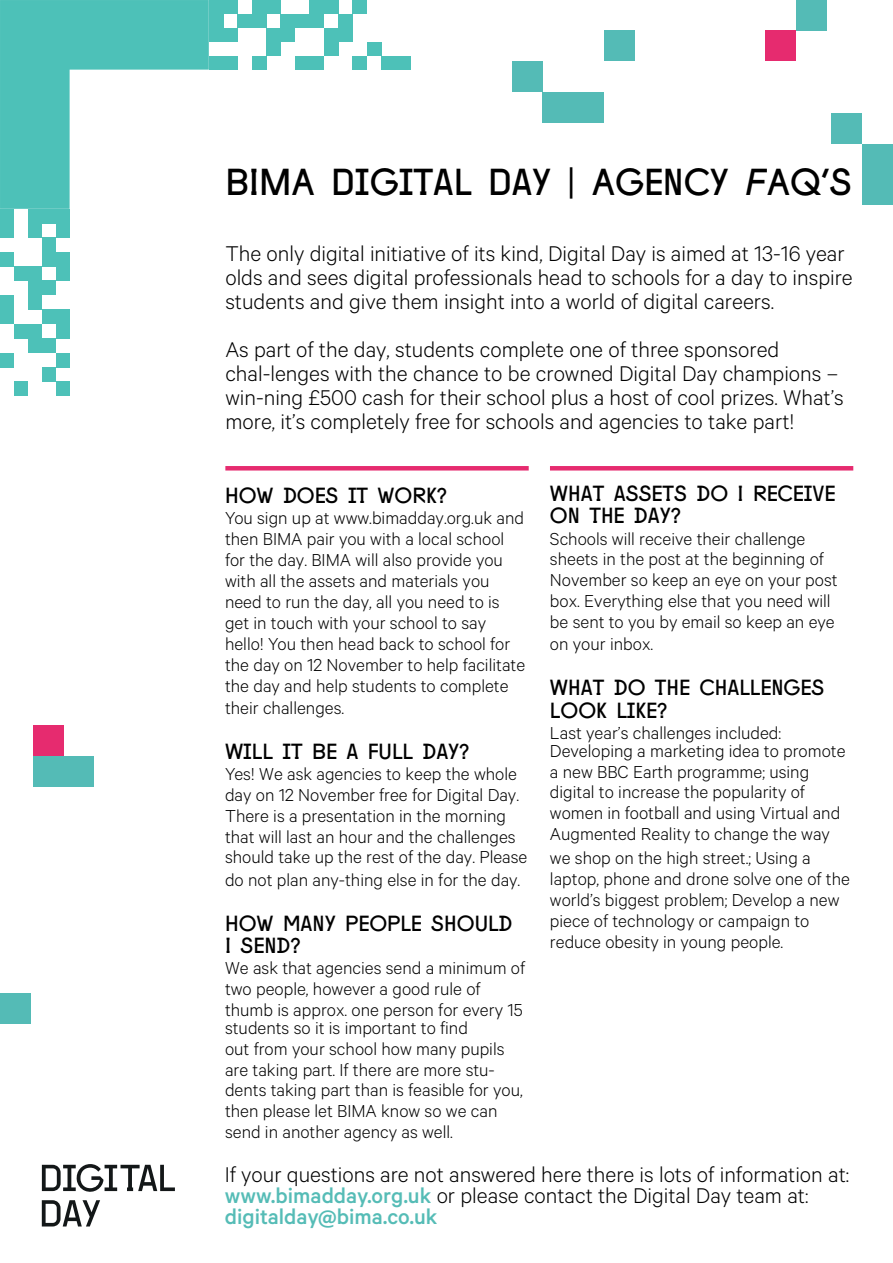
<style>
.page{position:relative;width:893px;height:1263px;background:#fff}
.page>*{position:absolute;margin:0;border:0;box-sizing:border-box;transform-origin:0 0}
.t1{font:36px "Fugue Head";color:#000}
.t2{font:300 24px/24px "Calibre";color:#000}
.t3{font:21px/22.5px "Fugue Head";color:#000}
.t4{font:300 19.5px/20.9px "Calibre";color:#000}
.s1{font-weight:500;color:#55bcb6}
</style>
<div class="page">
<svg style="left:0;top:0;width:209px;height:209px"></svg>
<div style="left:266px;top:42px;width:15px;height:14px;background:#4dc1b8"></div>
<div style="left:252px;top:56px;width:14px;height:14px;background:#4dc1b8"></div>
<div style="left:223px;top:56px;width:15px;height:14px;background:#4dc1b8"></div>
<div style="left:209px;top:56px;width:14px;height:14px;background:#4dc1b8"></div>
<div style="left:295px;top:56px;width:15px;height:14px;background:#4dc1b8"></div>
<div style="left:324px;top:42px;width:14px;height:14px;background:#4dc1b8"></div>
<div style="left:310px;top:56px;width:14px;height:14px;background:#4dc1b8"></div>
<div style="left:353px;top:56px;width:14px;height:14px;background:#4dc1b8"></div>
<div style="left:367px;top:42px;width:15px;height:14px;background:#4dc1b8"></div>
<div style="left:382px;top:56px;width:14px;height:14px;background:#4dc1b8"></div>
<div style="left:396px;top:56px;width:14px;height:14px;background:#4dc1b8"></div>
<div style="left:209px;top:0;width:14px;height:14px;background:#4dc1b8"></div>
<div style="left:223px;top:0;width:15px;height:14px;background:#4dc1b8"></div>
<div style="left:252px;top:0;width:14px;height:14px;background:#4dc1b8"></div>
<div style="left:209px;top:14px;width:14px;height:14px;background:#4dc1b8"></div>
<div style="left:238px;top:14px;width:14px;height:14px;background:#4dc1b8"></div>
<div style="left:252px;top:14px;width:14px;height:14px;background:#4dc1b8"></div>
<div style="left:266px;top:0;width:15px;height:14px;background:#4dc1b8"></div>
<div style="left:281px;top:14px;width:14px;height:14px;background:#4dc1b8"></div>
<div style="left:266px;top:28px;width:15px;height:14px;background:#4dc1b8"></div>
<div style="left:281px;top:28px;width:14px;height:14px;background:#4dc1b8"></div>
<div style="left:353px;top:0;width:14px;height:14px;background:#4dc1b8"></div>
<div style="left:310px;top:0;width:14px;height:14px;background:#4dc1b8"></div>
<div style="left:295px;top:14px;width:15px;height:14px;background:#4dc1b8"></div>
<div style="left:310px;top:14px;width:14px;height:14px;background:#4dc1b8"></div>
<div style="left:324px;top:0;width:14px;height:14px;background:#4dc1b8"></div>
<div style="left:338px;top:14px;width:15px;height:14px;background:#4dc1b8"></div>
<div style="left:324px;top:28px;width:14px;height:14px;background:#4dc1b8"></div>
<div style="left:338px;top:28px;width:15px;height:14px;background:#4dc1b8"></div>
<div style="left:209px;top:28px;width:14px;height:14px;background:#4dc1b8"></div>
<div style="left:223px;top:28px;width:15px;height:14px;background:#4dc1b8"></div>
<div style="left:14px;top:266px;width:14px;height:15px;background:#4dc1b8"></div>
<div style="left:0;top:252px;width:14px;height:14px;background:#4dc1b8"></div>
<div style="left:0;top:223px;width:14px;height:15px;background:#4dc1b8"></div>
<div style="left:0;top:209px;width:14px;height:14px;background:#4dc1b8"></div>
<div style="left:0;top:295px;width:14px;height:15px;background:#4dc1b8"></div>
<div style="left:14px;top:324px;width:14px;height:14px;background:#4dc1b8"></div>
<div style="left:0;top:310px;width:14px;height:14px;background:#4dc1b8"></div>
<div style="left:0;top:353px;width:14px;height:14px;background:#4dc1b8"></div>
<div style="left:42px;top:367px;width:14px;height:15px;background:#4dc1b8"></div>
<div style="left:14px;top:382px;width:14px;height:14px;background:#4dc1b8"></div>
<div style="left:56px;top:382px;width:14px;height:14px;background:#4dc1b8"></div>
<div style="left:56px;top:209px;width:14px;height:14px;background:#4dc1b8"></div>
<div style="left:56px;top:223px;width:14px;height:15px;background:#4dc1b8"></div>
<div style="left:56px;top:252px;width:14px;height:14px;background:#4dc1b8"></div>
<div style="left:42px;top:209px;width:14px;height:14px;background:#4dc1b8"></div>
<div style="left:42px;top:238px;width:14px;height:14px;background:#4dc1b8"></div>
<div style="left:42px;top:252px;width:14px;height:14px;background:#4dc1b8"></div>
<div style="left:56px;top:266px;width:14px;height:15px;background:#4dc1b8"></div>
<div style="left:42px;top:281px;width:14px;height:14px;background:#4dc1b8"></div>
<div style="left:28px;top:266px;width:14px;height:15px;background:#4dc1b8"></div>
<div style="left:28px;top:281px;width:14px;height:14px;background:#4dc1b8"></div>
<div style="left:56px;top:353px;width:14px;height:14px;background:#4dc1b8"></div>
<div style="left:56px;top:310px;width:14px;height:14px;background:#4dc1b8"></div>
<div style="left:28px;top:295px;width:14px;height:15px;background:#4dc1b8"></div>
<div style="left:42px;top:310px;width:14px;height:14px;background:#4dc1b8"></div>
<div style="left:56px;top:324px;width:14px;height:14px;background:#4dc1b8"></div>
<div style="left:42px;top:338px;width:14px;height:15px;background:#4dc1b8"></div>
<div style="left:28px;top:324px;width:14px;height:14px;background:#4dc1b8"></div>
<div style="left:28px;top:338px;width:14px;height:15px;background:#4dc1b8"></div>
<div style="left:28px;top:209px;width:14px;height:14px;background:#4dc1b8"></div>
<div style="left:28px;top:223px;width:14px;height:15px;background:#4dc1b8"></div>
<div style="left:796px;top:0;width:31px;height:30px;background:#54bbb6"></div>
<div style="left:765px;top:30px;width:31px;height:31px;background:#e62b6f"></div>
<div style="left:862px;top:144px;width:31px;height:31px;background:#54bbb6"></div>
<div style="left:862px;top:174px;width:31px;height:31px;background:#54bbb6"></div>
<hr style="left:225px;top:466px;width:304px;height:4px;background:#e62b6f">
<hr style="left:550px;top:466px;width:303px;height:4px;background:#e62b6f">
<div style="left:512px;top:61px;width:30px;height:31px;background:#54bbb6"></div>
<div style="left:573px;top:92px;width:31px;height:31px;background:#54bbb6"></div>
<div style="left:542px;top:92px;width:31px;height:31px;background:#54bbb6"></div>
<div style="left:33px;top:725px;width:31px;height:31px;background:#e62b6f"></div>
<div style="left:33px;top:756px;width:31px;height:31px;background:#54bbb6"></div>
<div style="left:0;top:993px;width:31px;height:30px;background:#54bbb6"></div>
<div style="left:63px;top:756px;width:31px;height:31px;background:#54bbb6"></div>
<div style="left:831px;top:113px;width:31px;height:31px;background:#54bbb6"></div>
<div style="left:604px;top:30px;width:31px;height:31px;background:#54bbb6"></div>
<svg style="left:42px;top:1164px;width:133px;height:28px"></svg>
<svg style="left:42px;top:1200px;width:58px;height:26px"></svg>
<h1 class="t1" style="left:225px;top:154px;width:628px">BIMA DIGITAL DAY | AGENCY FAQ’S</h1>
<p class="t2" style="left:225px;top:240px;width:629px">The only digital initiative of its kind, Digital Day is aimed at 13-16 year olds and sees digital professionals head to schools for a day to inspire students and give them insight into a world of digital careers.</p>
<p class="t2" style="left:225px;top:336px;width:620px">As part of the day, students complete one of three sponsored chal-lenges with the chance to be crowned Digital Day champions – win-ning £500 cash for their school plus a host of cool prizes. What’s more, it’s completely free for schools and agencies to take part!</p>
<p class="t3" style="left:225px;top:482px;width:223px">HOW DOES IT WORK?</p>
<p class="t4" style="left:225px;top:507px;width:302px">You sign up at www.bimadday.org.uk and then BIMA pair you with a local school for the day. BIMA will also provide you with all the assets and materials you need to run the day, all you need to is get in touch with your school to say hello! You then head back to school for the day on 12 November to help facilitate the day and help students to complete their challenges.</p>
<p class="t3" style="left:225px;top:738px;width:246px">WILL IT BE A FULL DAY?</p>
<p class="t4" style="left:225px;top:762px;width:304px">Yes! We ask agencies to keep the whole day on 12 November free for Digital Day.<br>There is a presentation in the morning that will last an hour and the challenges should take up the rest of the day. Please do not plan any-thing else in for the day.</p>
<p class="t3" style="left:225px;top:910px;width:289px">HOW MANY PEOPLE SHOULD<br>I SEND?</p>
<p class="t4" style="left:225px;top:957px;width:302px">We ask that agencies send a minimum of two people, however a good rule of thumb is approx. one person for every 15</p>
<p class="t4" style="left:225px;top:1016px;width:299px">students so it is important to find<br>out from your school how many pupils are taking part. If there are more stu&shy;dents taking part than is feasible for you, then please let BIMA know so we can send in another agency as well.</p>
<p class="t3" style="left:550px;top:480px;width:287px">WHAT ASSETS DO I RECEIVE<br>ON THE DAY?</p>
<p class="t4" style="left:550px;top:527px;width:289px">Schools will receive their challenge sheets in the post at the beginning of<br>November so keep an eye on your post box. Everything else that you need will be sent to you by email so keep an eye on your inbox.</p>
<p class="t3" style="left:550px;top:674px;width:276px">WHAT DO THE CHALLENGES<br>LOOK LIKE?</p>
<p class="t4" style="left:550px;top:723px;width:297px;line-height:17.7px">Last year’s challenges included:<br>Developing a marketing idea to promote</p>
<p class="t4" style="left:550px;top:760px;width:292px">a new BBC Earth programme; using digital to increase the popularity of women in football and using Virtual and Augmented Reality to change the way</p>
<p class="t4" style="left:550px;top:847px;width:301px">we shop on the high street.; Using a laptop, phone and drone solve one of the world’s biggest problem; Develop a new piece of technology or campaign to reduce obesity in young people.</p>
<p class="t2" style="left:225px;top:1163px;width:626px;line-height:21px">If your questions are not answered here there is lots of information at: <span class="s1">www.bimadday.org.uk</span> or please contact the Digital Day team at: <span class="s1">digitalday@bima.co.uk</span></p>
</div>
